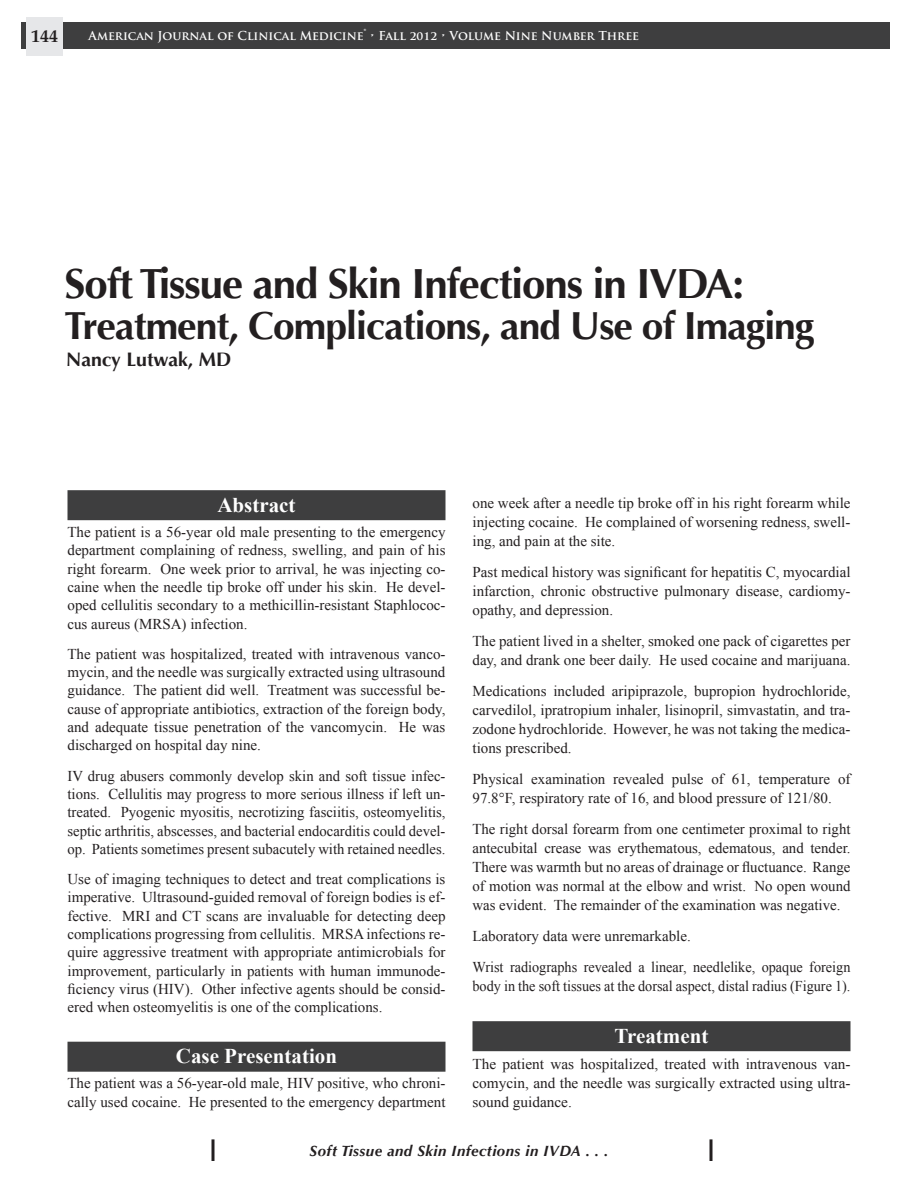
<style>
.page{position:relative;width:918px;height:1188px;background:#fff}
.page>*{position:absolute;margin:0;border:0;box-sizing:border-box;transform-origin:0 0}
.Headline{font:700 42px "Optima";letter-spacing:-.025em;color:#231f20}
.Headline-2{font:700 39px "Optima";letter-spacing:-.025em;color:#231f20}
.Rev_Sub_Head{font:700 21px "Times New Roman";color:#fff}
.BYLINE{font:700 19.5px "Optima";color:#231f20}
.t1{font:700 18px "Palatino";color:#231f20}
.Body_Text{font:15px/18.3px "Times New Roman";color:#231f20;text-align:justify}
.Body_Text-2{font:15px/19px "Times New Roman";color:#231f20;scale:.95 1}
.t2{font:italic 700 15px "Optima";letter-spacing:.03em;color:#231f20}
.t3{font:700 12px "Trajan Pro";color:#fff}
</style>
<div class="page">
<div style="left:21px;top:22px;width:869px;height:27px;background:#3e3e3f"></div>
<div style="left:26px;top:17px;width:37px;height:39px;background:#e6e7e9"></div>
<hr style="left:212px;top:1139px;width:2px;height:22px;background:#231f20">
<hr style="left:710px;top:1139px;width:2px;height:22px;background:#231f20">
<div style="left:68px;top:490px;width:378px;height:30px;background:#3e3e3f"></div>
<div style="left:68px;top:1042px;width:378px;height:30px;background:#3e3e3f"></div>
<div style="left:472px;top:1021px;width:378px;height:30px;background:#3e3e3f"></div>
<p class="t1" style="left:31px;top:21px;width:28px">144</p>
<p class="t3" style="left:89px;top:28px;width:552px">American Journal of Clinical Medicine® • Fall 2012 • Volume Nine Number Three</p>
<p class="Headline" style="left:65px;top:259px;width:681px">Soft Tissue and Skin Infections in IVDA:</p>
<p class="Headline-2" style="left:65px;top:303px;width:751px">Treatment, Complications, and Use of Imaging</p>
<p class="BYLINE" style="left:66px;top:348px;width:166px">Nancy Lutwak, MD</p>
<p class="Rev_Sub_Head" style="left:217px;top:490px;width:80px">Abstract</p>
<p class="Body_Text" style="left:68px;top:522px;width:380px">The patient is a 56-year old male presenting to the emergency department complaining of redness, swelling, and pain of his right forearm. One week prior to arrival, he was injecting co&shy;caine when the needle tip broke off under his skin. He devel&shy;oped cellulitis secondary to a methicillin-resistant Staphlococ&shy;cus aureus (MRSA) infection.</p>
<p class="Body_Text" style="left:68px;top:644px;width:379px">The patient was hospitalized, treated with intravenous vanco&shy;mycin, and the needle was surgically extracted using ultrasound guidance. The patient did well. Treatment was successful be&shy;cause of appropriate antibiotics, extraction of the foreign body, and adequate tissue penetration of the vancomycin. He was discharged on hospital day nine.</p>
<p class="Body_Text" style="left:68px;top:766px;width:380px">IV drug abusers commonly develop skin and soft tissue infec&shy;tions. Cellulitis may progress to more serious illness if left un&shy;treated. Pyogenic myositis, necrotizing fasciitis, osteomyelitis, septic arthritis, abscesses, and bacterial endocarditis could devel&shy;op. Patients sometimes present subacutely with retained needles.</p>
<p class="Body_Text" style="left:68px;top:870px;width:380px">Use of imaging techniques to detect and treat complications is imperative. Ultrasound-guided removal of foreign bodies is ef&shy;fective. MRI and CT scans are invaluable for detecting deep complications progressing from cellulitis. MRSA infections re&shy;quire aggressive treatment with appropriate antimicrobials for improvement, particularly in patients with human immunode&shy;ficiency virus (HIV). Other infective agents should be consid&shy;ered when osteomyelitis is one of the complications.</p>
<p class="Rev_Sub_Head" style="left:176px;top:1042px;width:163px">Case Presentation</p>
<p class="Body_Text" style="left:68px;top:1074px;width:380px">The patient was a 56-year-old male, HIV positive, who chroni&shy;cally used cocaine. He presented to the emergency department</p>
<p class="Body_Text" style="left:472px;top:493px;width:380px;line-height:19px">one week after a needle tip broke off in his right forearm while injecting cocaine. He complained of worsening redness, swell&shy;ing, and pain at the site.</p>
<p class="Body_Text" style="left:472px;top:562px;width:380px;line-height:19px">Past medical history was significant for hepatitis C, myocardial infarction, chronic obstructive pulmonary disease, cardiomy&shy;opathy, and depression.</p>
<p class="Body_Text" style="left:472px;top:631px;width:380px;line-height:19px">The patient lived in a shelter, smoked one pack of cigarettes per day, and drank one beer daily. He used cocaine and marijuana.</p>
<p class="Body_Text" style="left:472px;top:681px;width:380px;line-height:19px">Medications included aripiprazole, bupropion hydrochloride, carvedilol, ipratropium inhaler, lisinopril, simvastatin, and tra&shy;zodone hydrochloride. However, he was not taking the medica&shy;tions prescribed.</p>
<p class="Body_Text" style="left:472px;top:769px;width:380px;line-height:19px">Physical examination revealed pulse of 61, temperature of<br>97.8°F, respiratory rate of 16, and blood pressure of 121/80.</p>
<p class="Body_Text" style="left:472px;top:819px;width:380px;line-height:19px">The right dorsal forearm from one centimeter proximal to right antecubital crease was erythematous, edematous, and tender.<br>There was warmth but no areas of drainage or fluctuance. Range of motion was normal at the elbow and wrist. No open wound was evident. The remainder of the examination was negative.</p>
<p class="Body_Text" style="left:472px;top:927px;width:220px">Laboratory data were unremarkable.</p>
<p class="Body_Text-2" style="left:472px;top:957px;width:399px">Wrist radiographs revealed a linear, needlelike, opaque foreign body in the soft tissues at the dorsal aspect, distal radius (Figure 1).</p>
<p class="Rev_Sub_Head" style="left:615px;top:1021px;width:95px">Treatment</p>
<p class="Body_Text" style="left:472px;top:1054px;width:379px;line-height:19px">The patient was hospitalized, treated with intravenous van&shy;comycin, and the needle was surgically extracted using ultra&shy;sound guidance.</p>
<p class="t2" style="left:310px;top:1142px;width:300px">Soft Tissue and Skin Infections in IVDA . . .</p>
</div>
